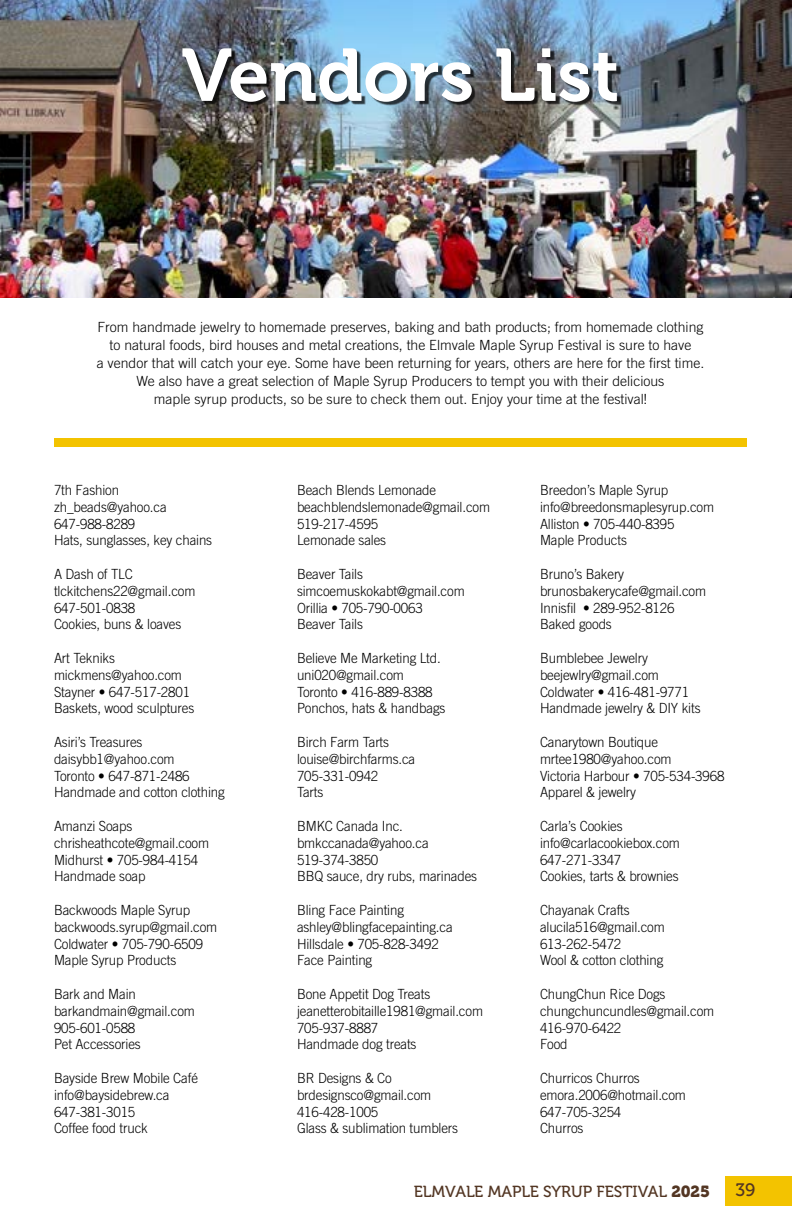
<style>
.page{position:relative;width:792px;height:1224px;background:#fff}
.page>*{position:absolute;margin:0;border:0;box-sizing:border-box;transform-origin:0 0}
.t1{font:74px "Museo 700";color:#fff}
.t2{font:18px "Museo 500";color:#533623}
.t3{font:16px "Museo 500";color:#533623}
.t4{font:300 14px/16.8px "Trade Gothic LT Std";letter-spacing:-.01em;color:#000;scale:.95 1}
.t5{font:300 14px/18px "Trade Gothic LT Std";letter-spacing:-.01em;color:#000;text-align:center}
.s1{font-family:"Museo 900"}
</style>
<div class="page">
<div style="left:725px;top:1176px;width:67px;height:30px;background:#f3c300"></div>
<img style="left:0;top:0;width:792px;height:297px">
<div style="left:185px;top:50px;width:437px;height:57px;background:#000;opacity:.75"></div>
<div style="left:54px;top:438px;width:693px;height:9px;background:#f3c300"></div>
<img style="left:630px;top:204px;width:27px;height:43px">
<h1 class="t1" style="left:182px;top:34px;width:439px">Vendors List</h1>
<p class="t5" style="left:97px;top:317px;width:609px">From handmade jewelry to homemade preserves, baking and bath products; from homemade clothing to natural foods, bird houses and metal creations, the Elmvale Maple Syrup Festival is sure to have<br>a vendor that will catch your eye. Some have been returning for years, others are here for the first time.<br>We also have a great selection of Maple Syrup Producers to tempt you with their delicious<br>maple syrup products, so be sure to check them out. Enjoy your time at the festival!</p>
<p class="t4" style="left:54px;top:481px;width:168px">7th Fashion zh_beads@yahoo.ca<br>647-988-8289<br>Hats, sunglasses, key chains</p>
<p class="t4" style="left:54px;top:565px;width:150px">A Dash of TLC tlckitchens22@gmail.com<br>647-501-0838<br>Cookies, buns &amp; loaves</p>
<p class="t4" style="left:54px;top:649px;width:149px">Art Tekniks mickmens@yahoo.com<br>Stayner • 647-517-2801<br>Baskets, wood sculptures</p>
<p class="t4" style="left:54px;top:733px;width:181px">Asiri’s Treasures daisybb1@yahoo.com<br>Toronto • 647-871-2486<br>Handmade and cotton clothing</p>
<p class="t4" style="left:54px;top:817px;width:165px">Amanzi Soaps chrisheathcote@gmail.coom<br>Midhurst • 705-984-4154<br>Handmade soap</p>
<p class="t4" style="left:54px;top:901px;width:173px">Backwoods Maple Syrup backwoods.syrup@gmail.com<br>Coldwater • 705-790-6509<br>Maple Syrup Products</p>
<p class="t4" style="left:54px;top:985px;width:150px">Bark and Main barkandmain@gmail.com<br>905-601-0588<br>Pet Accessories</p>
<p class="t4" style="left:54px;top:1069px;width:153px">Bayside Brew Mobile Café info@baysidebrew.ca<br>647-381-3015<br>Coffee food truck</p>
<p class="t4" style="left:297px;top:481px;width:205px">Beach Blends Lemonade beachblendslemonade@gmail.com<br>519-217-4595<br>Lemonade sales</p>
<p class="t4" style="left:297px;top:565px;width:178px">Beaver Tails simcoemuskokabt@gmail.com<br>Orillia • 705-790-0063<br>Beaver Tails</p>
<p class="t4" style="left:297px;top:649px;width:158px">Believe Me Marketing Ltd. uni020@gmail.com<br>Toronto • 416-889-8388<br>Ponchos, hats &amp; handbags</p>
<p class="t4" style="left:297px;top:733px;width:126px">Birch Farm Tarts louise@birchfarms.ca<br>705-331-0942<br>Tarts</p>
<p class="t4" style="left:297px;top:817px;width:191px">BMKC Canada Inc. bmkccanada@yahoo.ca<br>519-374-3850<br>BBQ sauce, dry rubs, marinades</p>
<p class="t4" style="left:297px;top:901px;width:165px">Bling Face Painting ashley@blingfacepainting.ca<br>Hillsdale • 705-828-3492<br>Face Painting</p>
<p class="t4" style="left:297px;top:985px;width:197px">Bone Appetit Dog Treats jeanetterobitaille1981@gmail.com<br>705-937-8887<br>Handmade dog treats</p>
<p class="t4" style="left:297px;top:1069px;width:171px">BR Designs &amp; Co brdesignsco@gmail.com<br>416-428-1005<br>Glass &amp; sublimation tumblers</p>
<p class="t4" style="left:540px;top:481px;width:185px">Breedon’s Maple Syrup info@breedonsmaplesyrup.com<br>Alliston • 705-440-8395<br>Maple Products</p>
<p class="t4" style="left:540px;top:565px;width:176px">Bruno’s Bakery brunosbakerycafe@gmail.com<br>Innisfil • 289-952-8126<br>Baked goods</p>
<p class="t4" style="left:540px;top:649px;width:171px">Bumblebee Jewelry beejewlry@gmail.com<br>Coldwater • 416-481-9771<br>Handmade jewelry &amp; DIY kits</p>
<p class="t4" style="left:540px;top:733px;width:196px">Canarytown Boutique mrtee1980@yahoo.com<br>Victoria Harbour • 705-534-3968<br>Apparel &amp; jewelry</p>
<p class="t4" style="left:540px;top:817px;width:149px">Carla’s Cookies info@carlacookiebox.com<br>647-271-3347<br>Cookies, tarts &amp; brownies</p>
<p class="t4" style="left:540px;top:901px;width:133px">Chayanak Crafts alucila516@gmail.com<br>613-262-5472<br>Wool &amp; cotton clothing</p>
<p class="t4" style="left:540px;top:985px;width:185px">ChungChun Rice Dogs chungchuncundles@gmail.com<br>416-970-6422<br>Food</p>
<p class="t4" style="left:540px;top:1069px;width:155px">Churricos Churros emora.2006@hotmail.com<br>647-705-3254<br>Churros</p>
<p class="t3" style="left:414px;top:1183px;width:298px">ELMVALE MAPLE SYRUP FESTIVAL <span class="s1">2025</span></p>
<p class="t2" style="left:736px;top:1180px;width:21px">39</p>
</div>
